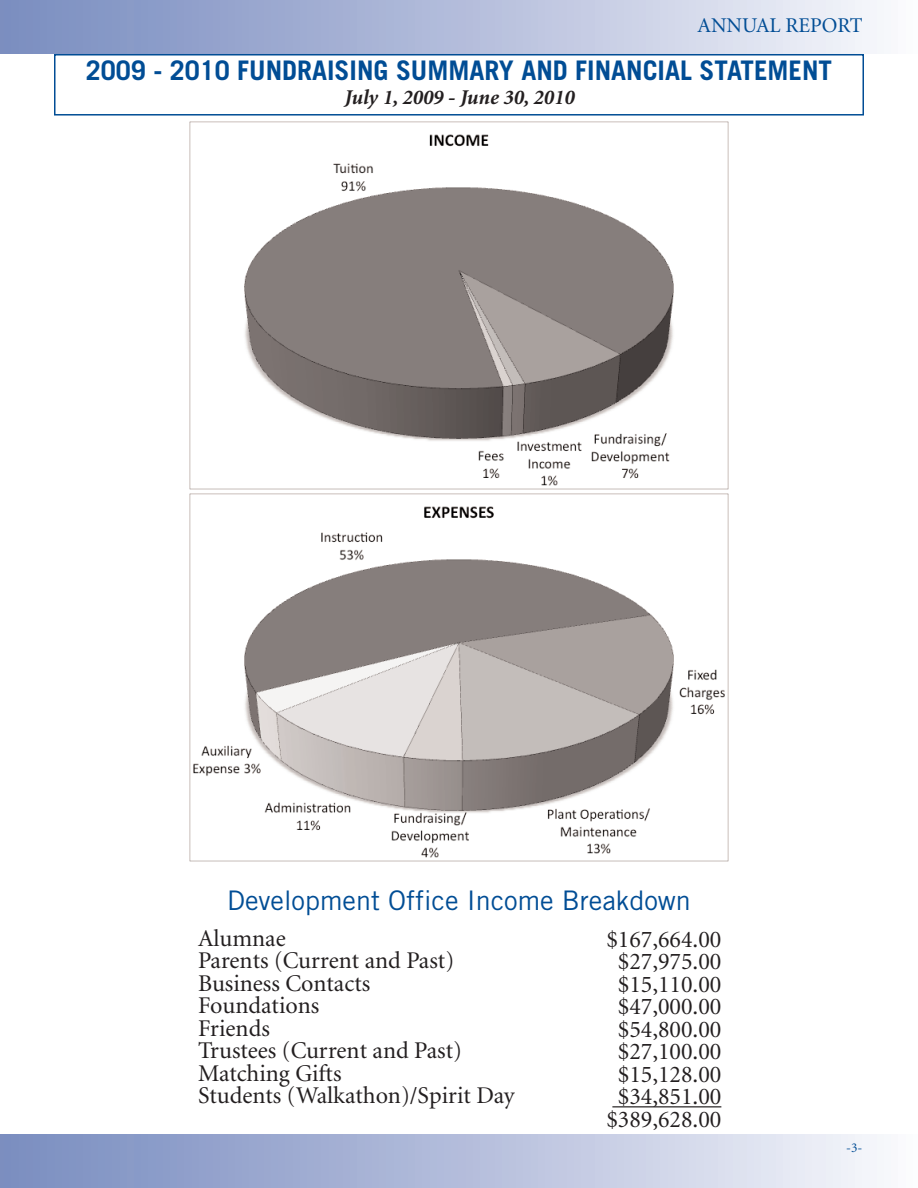
<style>
.page{position:relative;width:918px;height:1188px;background:#fff}
.page>*{position:absolute;margin:0;border:0;box-sizing:border-box;transform-origin:0 0}
.t1{font:700 27px "Trade Gothic";color:#014d95}
.t2{font:27px "Trade Gothic";color:#014d95}
.t3{font:24px/22.5px "Minion";color:#231f20}
.t4{font:italic 700 21px "Minion";color:#231f20}
.t5{font:21px "Minion";color:#014d95}
.t6{font:13.5px "Minion";color:#014d95}
</style>
<div class="page">
<div style="left:0;top:1134px;width:918px;height:54px;background:linear-gradient(to right,#7589be,#f6f7fb)"></div>
<img style="left:189px;top:122px;width:540px;height:367px">
<div style="left:0;top:0;width:918px;height:54px;background:linear-gradient(to right,#7589be,#f6f7fb)"></div>
<div style="left:54px;top:54px;width:810px;height:62px;border:2px solid #014d95"></div>
<img style="left:189px;top:493px;width:540px;height:368px">
<hr style="left:612px;top:1106px;width:109px;height:1px;background:#231f20">
<p class="t5" style="left:697px;top:17px;width:167px">ANNUAL REPORT</p>
<p class="t1" style="left:86px;top:61px;width:748px">2009 - 2010 FUNDRAISING SUMMARY AND FINANCIAL STATEMENT</p>
<p class="t4" style="left:344px;top:89px;width:232px">July 1, 2009 - June 30, 2010</p>
<p class="t2" style="left:227px;top:890px;width:465px">Development Office Income Breakdown</p>
<p class="t3" style="left:198px;top:928px;width:318px">Alumnae<br>Parents (Current and Past)<br>Business Contacts<br>Foundations<br>Friends<br>Trustees (Current and Past)<br>Matching Gifts<br>Students (Walkathon)/Spirit Day</p>
<p class="t3" style="left:606px;top:930px;width:117px;text-align:center">$167,664.00 $27,975.00 $15,110.00 $47,000.00 $54,800.00 $27,100.00 $15,128.00 $34,851.00 $389,628.00</p>
<p class="t6" style="left:846px;top:1143px;width:18px">-3-</p>
</div>
